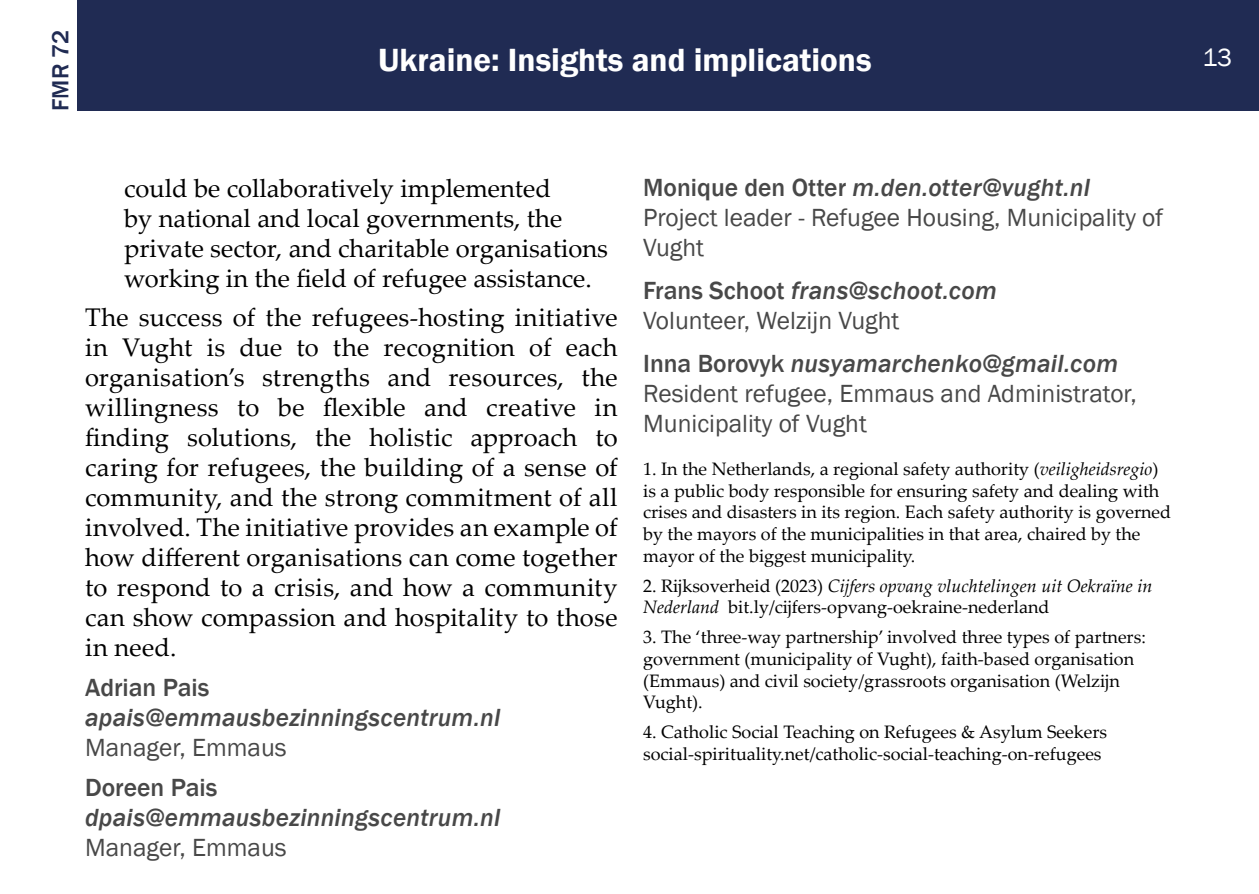
<style>
.page{position:relative;width:1259px;height:894px;background:#fff}
.page>*{position:absolute;margin:0;border:0;box-sizing:border-box;transform-origin:0 0}
.t1{font:600 33px "Franklin Gothic";color:#fff}
.t2{font:25.5px/30px "Palatino Linotype";color:#000}
.t3{font:25.5px/30px "Franklin Gothic";color:#484848}
.t4{font:italic 500 25.5px "Franklin Gothic";letter-spacing:.01em;color:#484848}
.t5{font:500 25.5px "Franklin Gothic";color:#484848}
.t6{font:25.5px "Franklin Gothic";color:#fff}
.t7{font:500 24px "Franklin Gothic";color:#202b53}
.t8{font:18px/21.6px "Palatino Linotype";color:#000}
.s1{font-weight:500}
.s2{font-weight:500;font-style:italic}
.s3{font-style:italic}
</style>
<div class="page">
<div style="left:77px;top:0;width:1182px;height:111px;background:#202b53"></div>
<h3 class="t7" style="left:46px;top:111px;width:82px;rotate:-90deg">FMR 72</h3>
<h1 class="t1" style="left:378px;top:40px;width:495px">Ukraine: Insights and implications</h1>
<h2 class="t6" style="left:1202px;top:41px;width:31px">13</h2>
<h2 class="t2" style="left:124px;top:173px;width:485px">could be collaboratively implemented<br>by national and local governments, the private sector, and charitable organisations working in the field of refugee assistance.</h2>
<p class="t2" style="left:85px;top:301px;width:534px;text-align:justify">The success of the refugees-hosting initiative in Vught is due to the recognition of each organisation’s strengths and resources, the willingness to be flexible and creative in finding solutions, the holistic approach to caring for refugees, the building of a sense of community, and the strong commitment of all involved. The initiative provides an example of how different organisations can come together to respond to a crisis, and how a community can show compassion and hospitality to those in need.</p>
<h2 class="t5" style="left:85px;top:671px;width:126px">Adrian Pais</h2>
<h2 class="t4" style="left:85px;top:701px;width:417px">apais@emmausbezinningscentrum.nl</h2>
<h2 class="t3" style="left:85px;top:732px;width:203px">Manager, Emmaus</h2>
<h2 class="t5" style="left:85px;top:771px;width:134px">Doreen Pais</h2>
<h2 class="t4" style="left:85px;top:801px;width:417px">dpais@emmausbezinningscentrum.nl</h2>
<h2 class="t3" style="left:85px;top:832px;width:203px">Manager, Emmaus</h2>
<h2 class="t3" style="left:643px;top:173px;width:521px"><span class="s1">Monique den Otter</span> <span class="s2">m.den.otter@vught.nl<br></span>Project leader - Refugee Housing, Municipality of<br>Vught</h2>
<h2 class="t3" style="left:643px;top:276px;width:355px"><span class="s1">Frans Schoot</span> <span class="s2">frans@schoot.com<br></span>Volunteer, Welzijn Vught</h2>
<h2 class="t3" style="left:643px;top:349px;width:495px"><span class="s1">Inna Borovyk</span> <span class="s2">nusyamarchenko@gmail.com<br></span>Resident refugee, Emmaus and Administrator,<br>Municipality of Vught</h2>
<p class="t8" style="left:643px;top:457px;width:529px">1. In the Netherlands, a regional safety authority (<span class="s3">veiligheidsregio</span>) is a public body responsible for ensuring safety and dealing with crises and disasters in its region. Each safety authority is governed by the mayors of the municipalities in that area, chaired by the mayor of the biggest municipality.</p>
<p class="t8" style="left:643px;top:574px;width:511px">2. Rijksoverheid (2023) <span class="s3">Cijfers opvang vluchtelingen uit Oekraïne in<br>Nederland</span> bit.ly/cijfers-opvang-oekraine-nederland</p>
<p class="t8" style="left:643px;top:625px;width:504px">3. The ‘three-way partnership’ involved three types of partners: government (municipality of Vught), faith-based organisation (Emmaus) and civil society/grassroots organisation (Welzijn Vught).</p>
<p class="t8" style="left:643px;top:720px;width:465px">4. Catholic Social Teaching on Refugees &amp; Asylum Seekers social-spirituality.net/catholic-social-teaching-on-refugees</p>
</div>
